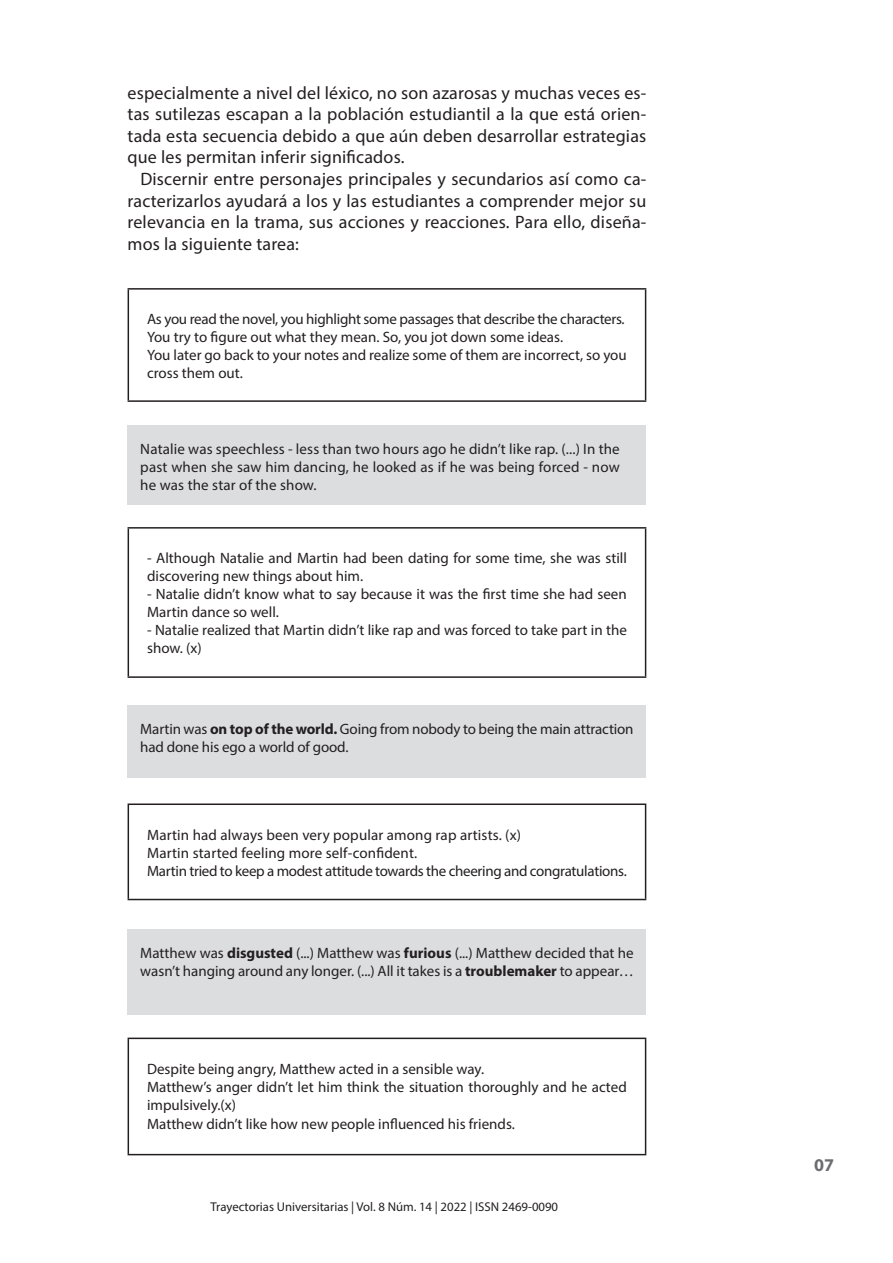
<style>
.page{position:relative;width:893px;height:1263px;background:#fff}
.page>*{position:absolute;margin:0;border:0;box-sizing:border-box;transform-origin:0 0}
.t1{font:18px/21.6px "Myriad Pro";letter-spacing:.01em;color:#231f20;text-align:justify}
.t2{font:700 18px "Myriad Pro";color:#6c6d70}
.t3{font:15px/18px "Myriad Pro";color:#231f20}
.t4{font:12.75px "Myriad Pro";color:#231f20}
.s1{font-weight:700}
</style>
<div class="page">
<hr style="left:128px;top:527px;width:518px;height:2px;background:#231f20">
<hr style="left:128px;top:529px;width:1px;height:147px;background:#231f20">
<hr style="left:645px;top:529px;width:1px;height:147px;background:#231f20">
<hr style="left:128px;top:676px;width:518px;height:2px;background:#231f20">
<div style="left:128px;top:706px;width:518px;height:72px;background:#dcdddf"></div>
<hr style="left:128px;top:803px;width:518px;height:2px;background:#231f20">
<hr style="left:128px;top:805px;width:1px;height:94px;background:#231f20">
<hr style="left:645px;top:805px;width:1px;height:94px;background:#231f20">
<hr style="left:128px;top:899px;width:518px;height:1px;background:#231f20">
<div style="left:128px;top:929px;width:518px;height:85px;background:#dcdddf"></div>
<hr style="left:128px;top:1037px;width:518px;height:2px;background:#231f20">
<hr style="left:128px;top:1039px;width:1px;height:115px;background:#231f20">
<hr style="left:645px;top:1039px;width:1px;height:115px;background:#231f20">
<hr style="left:128px;top:1154px;width:518px;height:1px;background:#231f20">
<div style="left:128px;top:425px;width:518px;height:80px;background:#dcdddf"></div>
<hr style="left:128px;top:288px;width:518px;height:2px;background:#231f20">
<hr style="left:128px;top:290px;width:1px;height:110px;background:#231f20">
<hr style="left:645px;top:290px;width:1px;height:110px;background:#231f20">
<hr style="left:128px;top:400px;width:518px;height:2px;background:#231f20">
<p class="t1" style="left:128px;top:81px;width:520px">especialmente a nivel del léxico, no son azarosas y muchas veces es&shy;tas sutilezas escapan a la población estudiantil a la que está orien&shy;tada esta secuencia debido a que aún deben desarrollar estrategias que les permitan inferir significados.</p>
<p class="t1" style="left:128px;top:168px;width:520px;text-indent:13px">Discernir entre personajes principales y secundarios así como ca&shy;racterizarlos ayudará a los y las estudiantes a comprender mejor su relevancia en la trama, sus acciones y reacciones. Para ello, diseña&shy;mos la siguiente tarea:</p>
<p class="t3" style="left:147px;top:310px;width:481px">As you read the novel, you highlight some passages that describe the characters.<br>You try to figure out what they mean. So, you jot down some ideas.<br>You later go back to your notes and realize some of them are incorrect, so you cross them out.</p>
<p class="t3" style="left:140px;top:439px;width:481px;text-align:justify">Natalie was speechless - less than two hours ago he didn’t like rap. (...) In the past when she saw him dancing, he looked as if he was being forced - now he was the star of the show.</p>
<p class="t3" style="left:147px;top:549px;width:481px">- Although Natalie and Martin had been dating for some time, she was still discovering new things about him.</p>
<p class="t3" style="left:147px;top:585px;width:481px">- Natalie didn’t know what to say because it was the first time she had seen<br>Martin dance so well.</p>
<p class="t3" style="left:147px;top:621px;width:481px">- Natalie realized that Martin didn’t like rap and was forced to take part in the show. (x)</p>
<p class="t3" style="left:140px;top:720px;width:495px">Martin was <span class="s1">on top of the world.</span> Going from nobody to being the main attraction had done his ego a world of good.</p>
<p class="t3" style="left:147px;top:825px;width:481px">Martin had always been very popular among rap artists. (x)<br>Martin started feeling more self-confident.<br>Martin tried to keep a modest attitude towards the cheering and congratulations.</p>
<p class="t3" style="left:140px;top:943px;width:495px">Matthew was <span class="s1">disgusted</span> (...) Matthew was <span class="s1">furious</span> (...) Matthew decided that he wasn’t hanging around any longer. (...) All it takes is a <span class="s1">troublemaker</span> to appear…</p>
<p class="t3" style="left:147px;top:1059px;width:481px">Despite being angry, Matthew acted in a sensible way.<br>Matthew’s anger didn’t let him think the situation thoroughly and he acted impulsively.(x)</p>
<p class="t3" style="left:147px;top:1115px;width:369px">Matthew didn’t like how new people influenced his friends.</p>
<p class="t4" style="left:211px;top:1199px;width:349px">Trayectorias Universitarias | Vol. 8 Núm. 14 | 2022 | ISSN 2469-0090</p>
<p class="t2" style="left:814px;top:1154px;width:21px">07</p>
</div>
